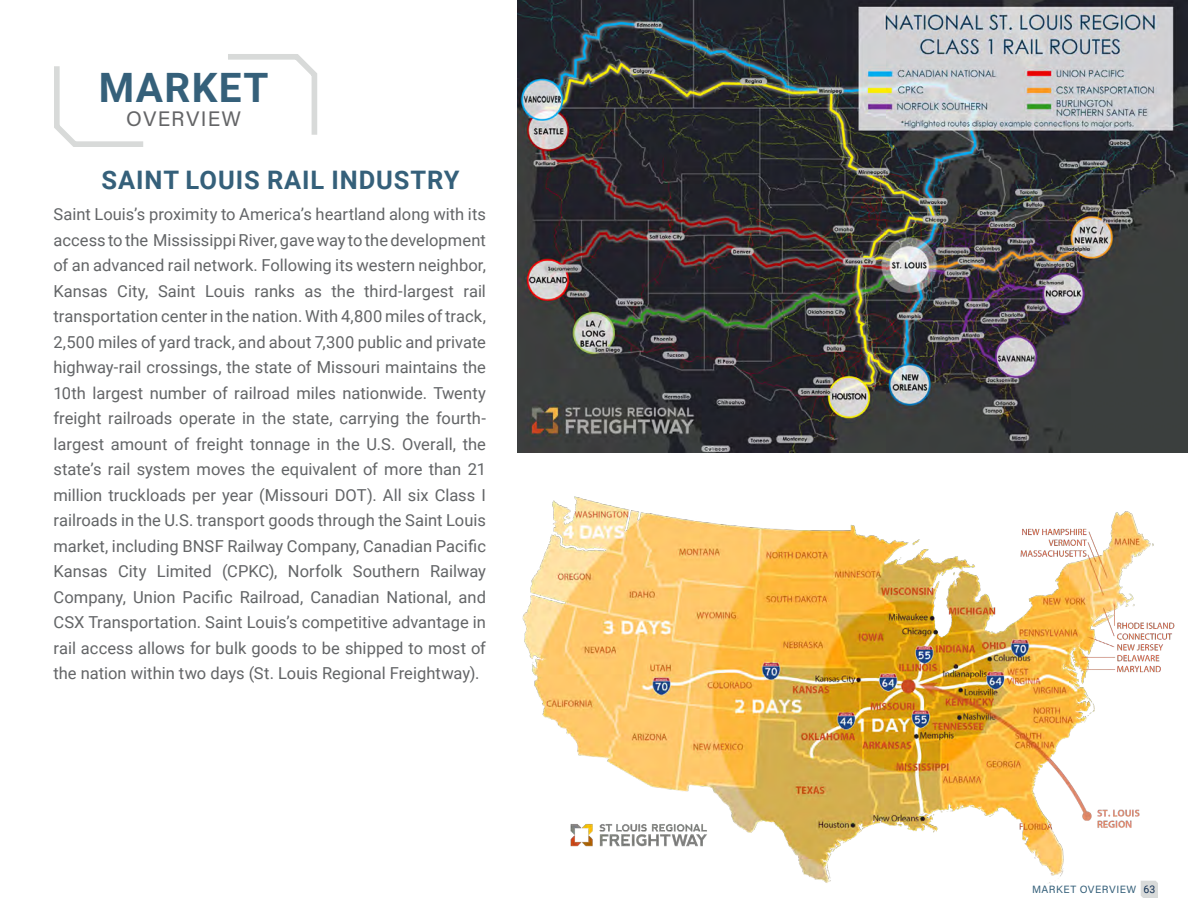
<style>
.page{position:relative;width:1188px;height:918px;background:#fff}
.page>*{position:absolute;margin:0;border:0;box-sizing:border-box;transform-origin:0 0}
.t1{font:700 40.5px "Roboto";letter-spacing:.035em;color:#35607a}
.t2{font:700 25.5px "Roboto";letter-spacing:.035em;color:#35607a}
.t3{font:21px "Acumin Pro";letter-spacing:.055em;color:#646567}
.t4{font:16.5px/25.5px "Roboto";color:#636567;text-align:justify}
.t5{font:10.5px "Acumin Pro";letter-spacing:.045em;color:#35607a}
.s1{font-family:"Roboto";color:#133054}
</style>
<div class="page">
<svg style="left:228px;top:54px;width:89px;height:81px"></svg>
<svg style="left:54px;top:66px;width:89px;height:81px"></svg>
<img style="left:518px;top:0;width:670px;height:452px">
<img style="left:522px;top:496px;width:653px;height:396px">
<svg style="left:1141px;top:881px;width:17px;height:17px"></svg>
<h1 class="t1" style="left:99px;top:60px;width:171px">MARKET</h1>
<p class="t3" style="left:126px;top:105px;width:116px">OVERVIEW</p>
<h2 class="t2" style="left:102px;top:162px;width:360px">SAINT LOUIS RAIL INDUSTRY</h2>
<p class="t4" style="left:53px;top:201px;width:434px">Saint Louis’s proximity to America’s heartland along with its access to the Mississippi River, gave way to the development of an advanced rail network. Following its western neighbor, Kansas City, Saint Louis ranks as the third-largest rail transportation center in the nation. With 4,800 miles of track, 2,500 miles of yard track, and about 7,300 public and private highway-rail crossings, the state of Missouri maintains the 10th largest number of railroad miles nationwide. Twenty freight railroads operate in the state, carrying the fourth&shy;largest amount of freight tonnage in the U.S. Overall, the state’s rail system moves the equivalent of more than 21 million truckloads per year (Missouri DOT). All six Class I railroads in the U.S. transport goods through the Saint Louis market, including BNSF Railway Company, Canadian Pacific Kansas City Limited (CPKC), Norfolk Southern Railway Company, Union Pacific Railroad, Canadian National, and CSX Transportation. Saint Louis’s competitive advantage in rail access allows for bulk goods to be shipped to most of the nation within two days (St. Louis Regional Freightway).</p>
<p class="t5" style="left:1032px;top:882px;width:125px">MARKET OVERVIEW <span class="s1">63</span></p>
</div>
